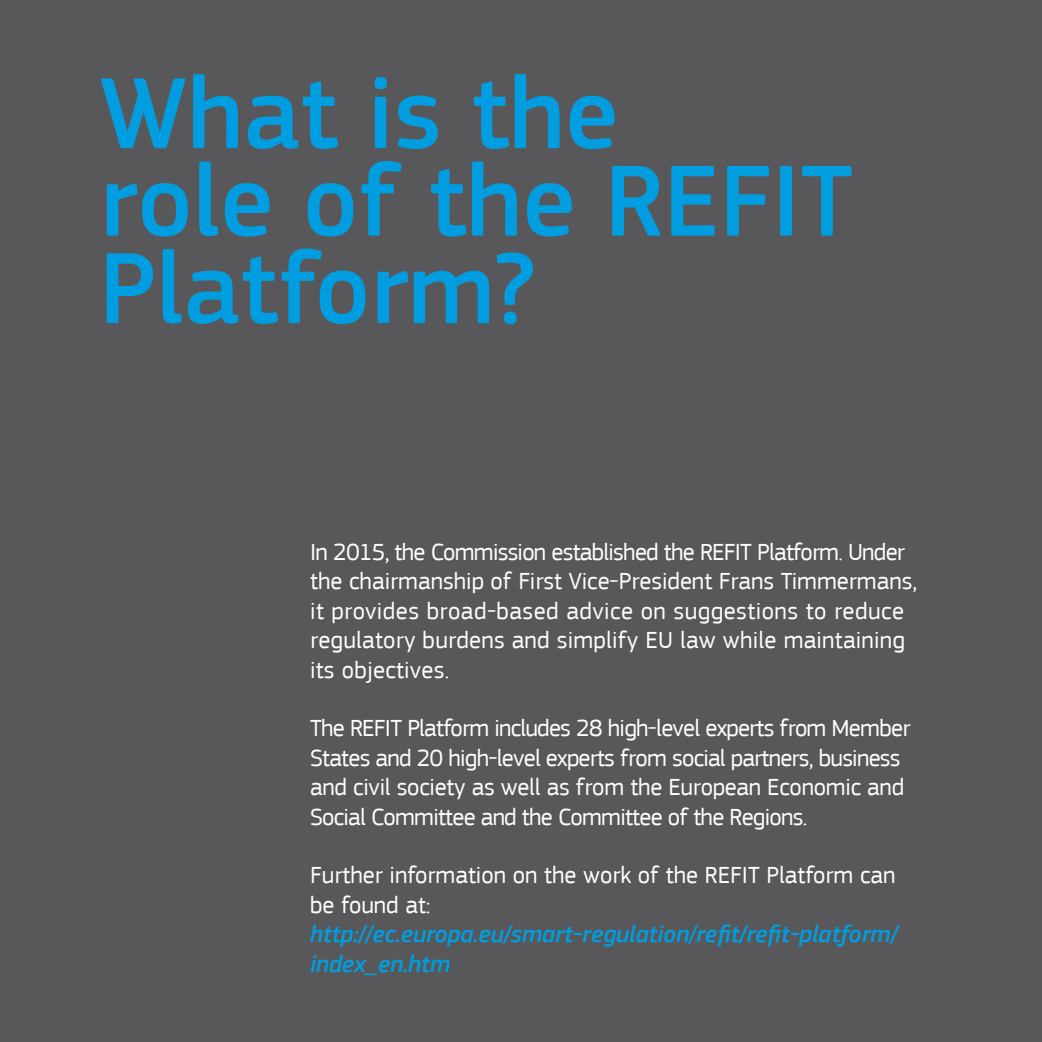
<style>
.page{position:relative;width:1042px;height:1042px;background:#58585a}
.page>*{position:absolute;margin:0;border:0;box-sizing:border-box;transform-origin:0 0}
.t1{font:500 105px/87.5px "EC Square Sans Pro";color:#009ee0}
.t2{font:24.5px/29.4px "EC Square Sans Pro";letter-spacing:.01em;color:#fff}
.t3{font:24.5px/29.4px "EC Square Sans Pro";letter-spacing:-.03em;color:#fff}
.t4{font:italic 500 24.5px/29.4px "EC Square Sans Pro";color:#009ee0}
.t5{font:24.5px/29.4px "EC Square Sans Pro";letter-spacing:-.01em;color:#fff}
</style>
<div class="page">
<h1 class="t1" style="left:99px;top:72px;width:755px">What is the<br>role of the REFIT<br>Platform?</h1>
<p class="t2" style="left:310px;top:537px;width:608px">In 2015, the Commission established the REFIT Platform. Under the chairmanship of First Vice-President Frans Timmermans, it provides broad-based advice on suggestions to reduce regulatory burdens and simplify EU law while maintaining its objectives.</p>
<p class="t3" style="left:310px;top:714px;width:602px">The REFIT Platform includes 28 high-level experts from Member States and 20 high-level experts from social partners, business and civil society as well as from the European Economic and Social Committee and the Committee of the Regions.</p>
<p class="t5" style="left:310px;top:861px;width:587px">Further information on the work of the REFIT Platform can be found at:</p>
<p class="t4" style="left:310px;top:920px;width:589px">http://ec.europa.eu/smart-regulation/refit/refit-platform/ index_en.htm</p>
</div>
